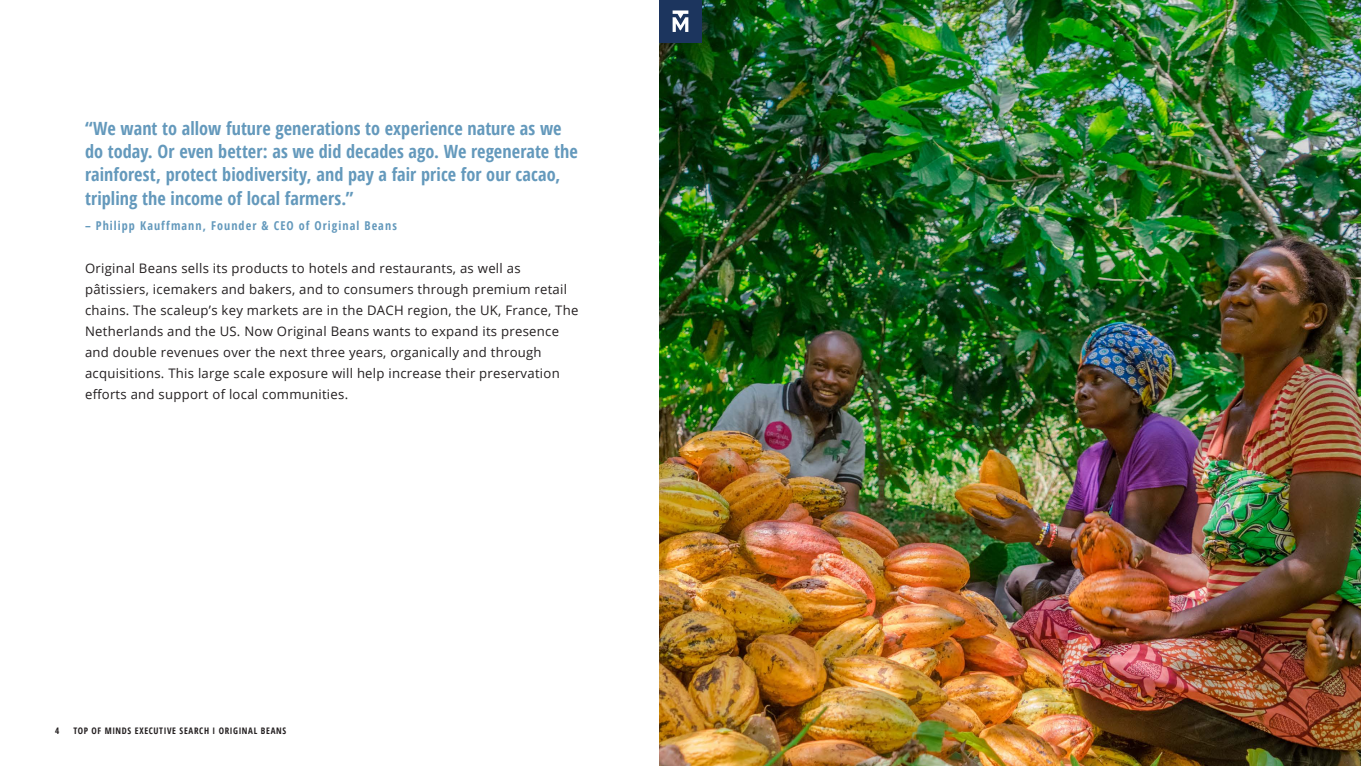
<style>
.page{position:relative;width:1361px;height:766px;background:#fff}
.page>*{position:absolute;margin:0;border:0;box-sizing:border-box;transform-origin:0 0}
.t1{font:700 condensed 18.23px/23.1px "Open Sans";letter-spacing:.005em;color:#6499bc}
.t2{font:13.12px/21px "Open Sans";letter-spacing:.02em;color:#231f20}
.t3{font:700 condensed 12.15px "Open Sans";letter-spacing:.09em;color:#6499bc}
.t4{font:700 condensed 9px "Open Sans";letter-spacing:.075em;color:#231f20}
</style>
<div class="page">
<img style="left:659px;top:0;width:702px;height:765px">
<div style="left:659px;top:0;width:43px;height:43px;background:#1c355e"></div>
<svg style="left:672px;top:10px;width:16px;height:22px"></svg>
<p class="t1" style="left:85px;top:116px;width:494px">“We want to allow future generations to experience nature as we do today. Or even better: as we did decades ago. We regenerate the rainforest, protect biodiversity, and pay a fair price for our cacao, tripling the income of local farmers.”</p>
<p class="t3" style="left:85px;top:217px;width:313px">– Philipp Kauffmann, Founder &amp; CEO of Original Beans</p>
<p class="t2" style="left:85px;top:257px;width:495px">Original Beans sells its products to hotels and restaurants, as well as pâtissiers, icemakers and bakers, and to consumers through premium retail chains. The scaleup’s key markets are in the DACH region, the UK, France, The Netherlands and the US. Now Original Beans wants to expand its presence and double revenues over the next three years, organically and through acquisitions. This large scale exposure will help increase their preservation efforts and support of local communities.</p>
<p class="t4" style="left:55px;top:724px;width:6px">4</p>
<p class="t4" style="left:73px;top:724px;width:214px">TOP OF MINDS EXECUTIVE SEARCH I ORIGINAL BEANS</p>
</div>
